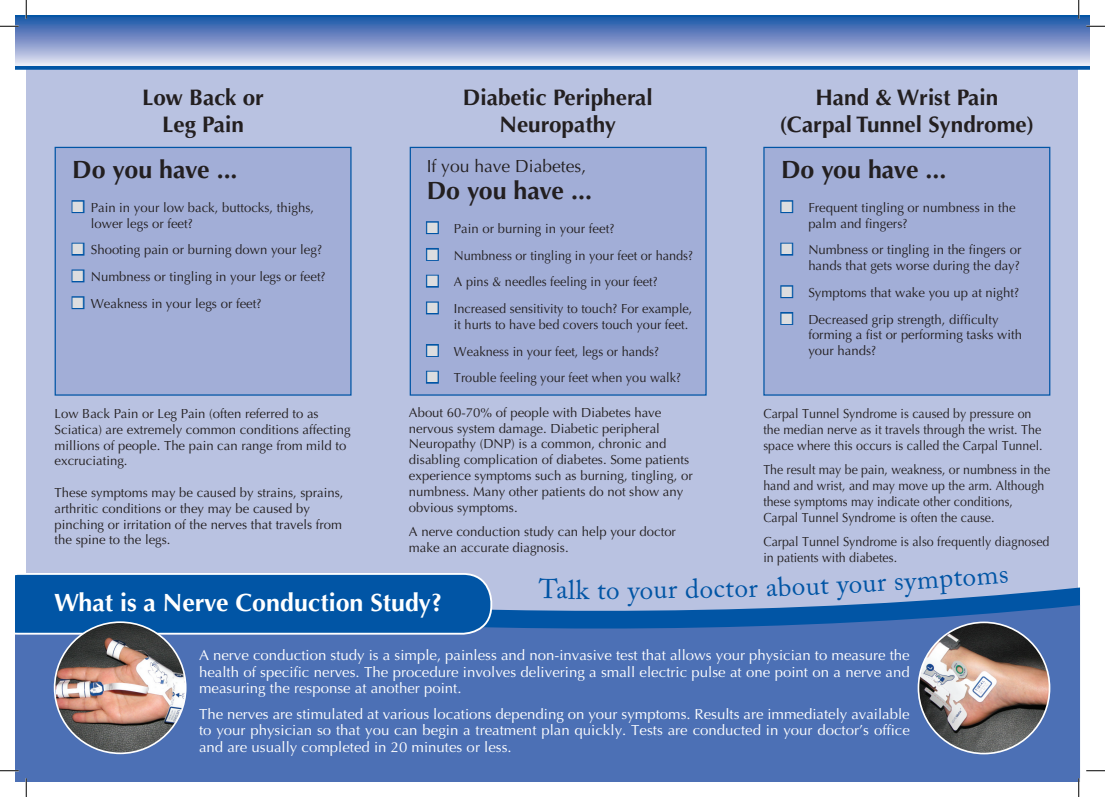
<style>
.page{position:relative;width:1105px;height:797px;background:#fff}
.page>*{position:absolute;margin:0;border:0;box-sizing:border-box;transform-origin:0 0}
.t1{font:27.12px "Adobe Caslon Pro";letter-spacing:.02em;color:#0155a5}
.t2{font:700 25px "Optima";letter-spacing:-.01em;color:#231f20}
.t3{font:700 25px "Optima";color:#fff}
.t4{font:700 22.5px/27px "Optima";color:#231f20;text-align:center}
.t5{font:17.5px "Optima";color:#231f20}
.t6{font:14.5px/16.4px "Optima";color:#fff;text-align:justify}
.t7{font:13.12px/15.8px "Optima";color:#231f20}
.t8{font:13.12px/15.8px "Optima";color:#231f20;scale:.95 1}
.t9{font:13.12px/15.8px "Optima";color:#231f20;scale:.94 1}
.s1{color:#dcdddf}
</style>
<div class="page">
<div style="left:26px;top:26px;width:1052px;height:744px;background:#b9c2e1"></div>
<svg style="left:16px;top:16px;width:1073px;height:54px"></svg>
<svg style="left:16px;top:587px;width:1073px;height:194px;fill:#4c70b5"></svg>
<svg style="left:16px;top:573px;width:476px;height:61px"></svg>
<img style="left:55px;top:622px;width:131px;height:131px;border-radius:50%">
<img style="left:918px;top:622px;width:131px;height:131px;border-radius:50%">
<div style="left:410px;top:147px;width:296px;height:248px;background:#a2aed7"></div>
<div style="left:410px;top:147px;width:297px;height:248px;border:1px solid #0155a5"></div>
<div style="left:426px;top:221px;width:13px;height:13px;border:2px solid #0155a5"></div>
<div style="left:426px;top:248px;width:13px;height:13px;border:2px solid #0155a5"></div>
<div style="left:426px;top:275px;width:13px;height:13px;border:2px solid #0155a5"></div>
<div style="left:426px;top:301px;width:13px;height:13px;border:2px solid #0155a5"></div>
<div style="left:426px;top:344px;width:13px;height:13px;border:2px solid #0155a5"></div>
<div style="left:426px;top:371px;width:13px;height:13px;border:2px solid #0155a5"></div>
<div style="left:55px;top:147px;width:296px;height:248px;background:#a2aed7"></div>
<div style="left:55px;top:147px;width:297px;height:248px;border:1px solid #0155a5"></div>
<div style="left:72px;top:200px;width:12px;height:13px;border:2px solid #0155a5"></div>
<div style="left:72px;top:243px;width:12px;height:13px;border:2px solid #0155a5"></div>
<div style="left:72px;top:269px;width:12px;height:13px;border:2px solid #0155a5"></div>
<div style="left:72px;top:296px;width:12px;height:13px;border:2px solid #0155a5"></div>
<div style="left:764px;top:147px;width:286px;height:248px;background:#a2aed7"></div>
<div style="left:763px;top:147px;width:287px;height:248px;border:1px solid #0155a5"></div>
<div style="left:780px;top:200px;width:13px;height:13px;border:2px solid #0155a5"></div>
<div style="left:780px;top:243px;width:13px;height:13px;border:2px solid #0155a5"></div>
<div style="left:780px;top:285px;width:13px;height:13px;border:2px solid #0155a5"></div>
<div style="left:780px;top:312px;width:13px;height:13px;border:2px solid #0155a5"></div>
<svg style="left:0;top:25px;width:19px;height:2px"></svg>
<svg style="left:1086px;top:25px;width:19px;height:2px"></svg>
<svg style="left:0;top:770px;width:19px;height:1px"></svg>
<svg style="left:1086px;top:770px;width:19px;height:1px"></svg>
<svg style="left:25px;top:0;width:2px;height:19px"></svg>
<svg style="left:25px;top:778px;width:2px;height:19px"></svg>
<svg style="left:1078px;top:0;width:1px;height:19px"></svg>
<svg style="left:1078px;top:778px;width:1px;height:19px"></svg>
<svg style="left:538px;top:587px;width:20px;height:11px"></svg>
<h3 class="t4" style="left:142px;top:84px;width:123px">Low Back or<br>Leg Pain</h3>
<h2 class="t2" style="left:72px;top:155px;width:167px">Do you have ...</h2>
<p class="t7" style="left:91px;top:200px;width:225px;text-indent:-19px"><span class="s1">■</span> Pain in your low back, buttocks, thighs, lower legs or feet?</p>
<p class="t7" style="left:72px;top:242px;width:251px"><span class="s1">■</span> Shooting pain or burning down your leg?</p>
<p class="t7" style="left:72px;top:269px;width:255px"><span class="s1">■</span> Numbness or tingling in your legs or feet?</p>
<p class="t7" style="left:72px;top:296px;width:191px"><span class="s1">■</span> Weakness in your legs or feet?</p>
<p class="t7" style="left:55px;top:406px;width:298px">Low Back Pain or Leg Pain (often referred to as Sciatica) are extremely common conditions affecting millions of people. The pain can range from mild to excruciating.</p>
<p class="t7" style="left:55px;top:485px;width:290px">These symptoms may be caused by strains, sprains, arthritic conditions or they may be caused by pinching or irritation of the nerves that travels from the spine to the legs.</p>
<h3 class="t4" style="left:463px;top:84px;width:191px">Diabetic Peripheral<br>Neuropathy</h3>
<h3 class="t5" style="left:427px;top:155px;width:161px">If you have Diabetes,</h3>
<h2 class="t2" style="left:427px;top:176px;width:167px">Do you have ...</h2>
<p class="t7" style="left:427px;top:221px;width:189px"><span class="s1">■</span> Pain or burning in your feet?</p>
<p class="t7" style="left:427px;top:247px;width:268px"><span class="s1">■</span> Numbness or tingling in your feet or hands?</p>
<p class="t7" style="left:427px;top:274px;width:233px"><span class="s1">■</span> A pins &amp; needles feeling in your feet?</p>
<p class="t7" style="left:454px;top:301px;width:240px;text-indent:-27px"><span class="s1">■</span> Increased sensitivity to touch? For example, it hurts to have bed covers touch your feet.</p>
<p class="t7" style="left:427px;top:343px;width:234px"><span class="s1">■</span> Weakness in your feet, legs or hands?</p>
<p class="t7" style="left:427px;top:370px;width:256px"><span class="s1">■</span> Trouble feeling your feet when you walk?</p>
<p class="t7" style="left:409px;top:405px;width:285px">About 60-70% of people with Diabetes have nervous system damage. Diabetic peripheral Neuropathy (DNP) is a common, chronic and disabling complication of diabetes. Some patients experience symptoms such as burning, tingling, or numbness. Many other patients do not show any obvious symptoms.</p>
<p class="t7" style="left:409px;top:524px;width:269px">A nerve conduction study can help your doctor make an accurate diagnosis.</p>
<h3 class="t4" style="left:779px;top:84px;width:256px">Hand &amp; Wrist Pain (Carpal Tunnel Syndrome)</h3>
<h2 class="t2" style="left:781px;top:155px;width:167px">Do you have ...</h2>
<p class="t7" style="left:808px;top:200px;width:209px;text-indent:-27px"><span class="s1">■</span> Frequent tingling or numbness in the palm and fingers?</p>
<p class="t7" style="left:781px;top:242px;width:242px;text-align:right"><span class="s1">■</span> Numbness or tingling in the fingers or hands that gets worse during the day?</p>
<p class="t7" style="left:781px;top:285px;width:240px"><span class="s1">■</span> Symptoms that wake you up at night?</p>
<p class="t7" style="left:808px;top:311px;width:215px;text-indent:-27px"><span class="s1">■</span> Decreased grip strength, difficulty forming a fist or performing tasks with your hands?</p>
<p class="t8" style="left:763px;top:406px;width:295px">Carpal Tunnel Syndrome is caused by pressure on the median nerve as it travels through the wrist. The space where this occurs is called the Carpal Tunnel.</p>
<p class="t9" style="left:763px;top:462px;width:307px">The result may be pain, weakness, or numbness in the hand and wrist, and may move up the arm. Although these symptoms may indicate other conditions, Carpal Tunnel Syndrome is often the cause.</p>
<p class="t8" style="left:763px;top:534px;width:303px">Carpal Tunnel Syndrome is also frequently diagnosed in patients with diabetes.</p>
<h2 class="t3" style="left:54px;top:587px;width:389px">What is a Nerve Conduction Study?</h2>
<h1 class="t1" style="left:556px;top:573px;width:99px">alk to yo</h1>
<h1 class="t1" style="left:653px;top:573px;width:82px;rotate:-1deg">ur doct</h1>
<h1 class="t1" style="left:734px;top:572px;width:96px;rotate:-2deg">or about</h1>
<h1 class="t1" style="left:836px;top:568px;width:69px;rotate:-3deg">your s</h1>
<h1 class="t1" style="left:903px;top:564px;width:74px;rotate:-4deg">ympto</h1>
<p class="t6" style="left:199px;top:647px;width:712px">A nerve conduction study is a simple, painless and non-invasive test that allows your physician to measure the health of specific nerves. The procedure involves delivering a small electric pulse at one point on a nerve and measuring the response at another point.</p>
<p class="t6" style="left:199px;top:706px;width:712px">The nerves are stimulated at various locations depending on your symptoms. Results are immediately available to your physician so that you can begin a treatment plan quickly. Tests are conducted in your doctor’s office and are usually completed in 20 minutes or less.</p>
</div>
